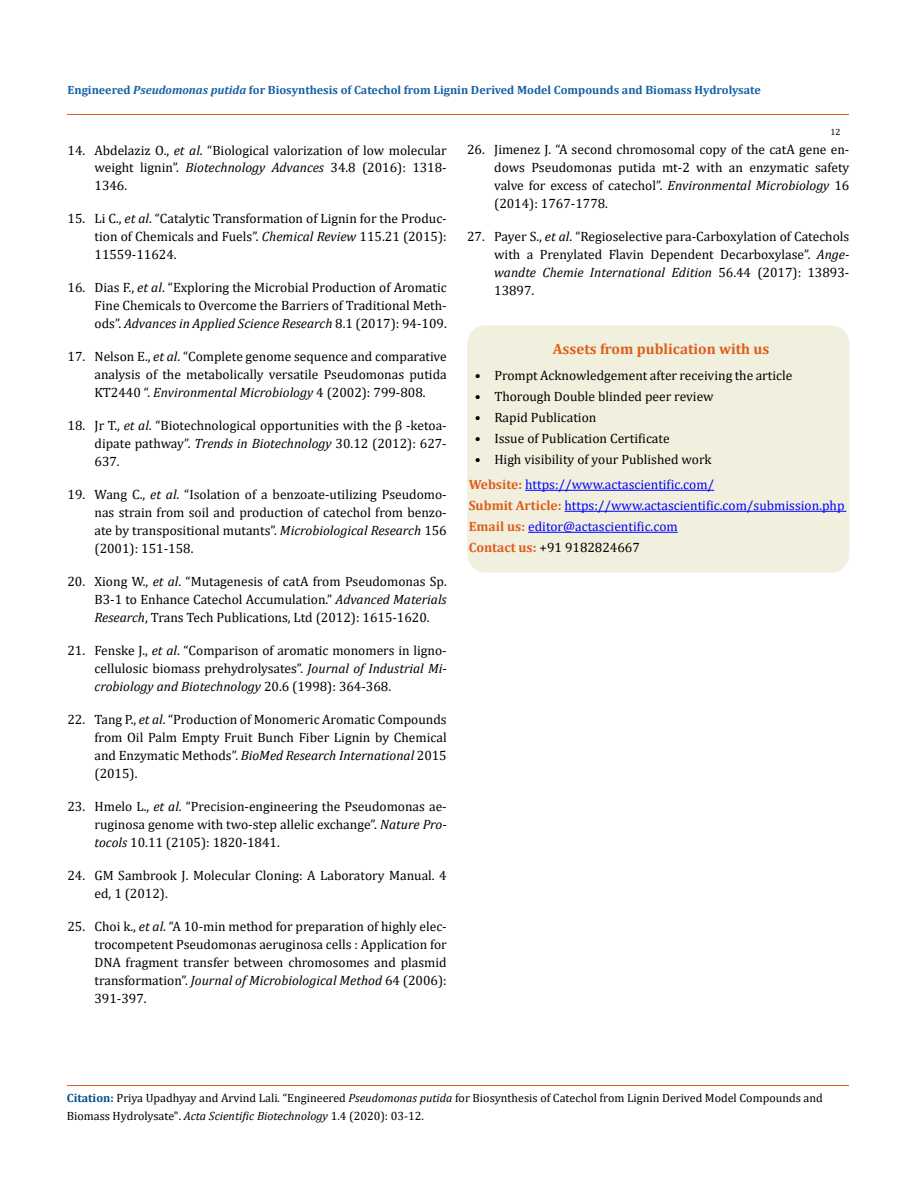
<style>
.page{position:relative;width:917px;height:1188px;background:#fff}
.page>*{position:absolute;margin:0;border:0;box-sizing:border-box;transform-origin:0 0}
.t1{font:700 15px "Cambria";color:#e05d1a}
.t2{font:13.5px/18px "Cambria";color:#000;text-align:justify}
.t3{font:13.5px/21px "Cambria";color:#00f}
.t4{font:12px/18px "Cambria";color:#000}
.t5{font:700 12px "Cambria";color:#1560a6}
.t6{font:9px "Cambria";color:#000}
.s1{font-style:italic}
.s2{font-weight:700;color:#e05d1a}
.s3{color:#000}
.s4{font-weight:700;color:#035089}
</style>
<div class="page">
<hr style="left:67px;top:114px;width:782px;height:1px;background:#e05d1a">
<div style="left:468px;top:326px;width:380px;height:246px;background:#f1f0de;border-radius:18px"></div>
<div style="left:467px;top:325px;width:382px;height:248px;border:2px solid #f1f0de;border-radius:18px"></div>
<hr style="left:525px;top:490px;width:189px;height:1px;background:#00f">
<hr style="left:564px;top:511px;width:282px;height:1px;background:#00f">
<hr style="left:528px;top:532px;width:149px;height:1px;background:#00f">
<hr style="left:67px;top:1086px;width:781px;height:1px;background:#e05d1a">
<p class="t5" style="left:67px;top:81px;width:694px">Engineered <span class="s1">Pseudomonas putida</span> for Biosynthesis of Catechol from Lignin Derived Model Compounds and Biomass Hydrolysate</p>
<p class="t6" style="left:830px;top:127px;width:11px">12</p>
<p class="t2" style="left:94px;top:141px;width:354px;text-indent:-27px">14. Abdelaziz O., <span class="s1">et al</span>. “Biological valorization of low molecular weight lignin”. <span class="s1">Biotechnology Advances</span> 34.8 (2016): 1318- 1346.</p>
<p class="t2" style="left:94px;top:210px;width:354px;text-indent:-27px">15. Li C., <span class="s1">et al</span>. “Catalytic Transformation of Lignin for the Produc&shy;tion of Chemicals and Fuels”. <span class="s1">Chemical Review</span> 115.21 (2015):<br>11559-11624.</p>
<p class="t2" style="left:94px;top:279px;width:354px;text-indent:-27px">16. Dias F., <span class="s1">et al</span>. “Exploring the Microbial Production of Aromatic Fine Chemicals to Overcome the Barriers of Traditional Meth&shy;ods”. <span class="s1">Advances in Applied Science Research</span> 8.1 (2017): 94-109.</p>
<p class="t2" style="left:94px;top:348px;width:354px;text-indent:-27px">17. Nelson E., <span class="s1">et al</span>. “Complete genome sequence and comparative analysis of the metabolically versatile Pseudomonas putida KT2440 “. <span class="s1">Environmental Microbiology</span> 4 (2002): 799-808.</p>
<p class="t2" style="left:94px;top:417px;width:354px;text-indent:-27px">18. Jr T., <span class="s1">et al</span>. “Biotechnological opportunities with the β -ketoa&shy;dipate pathway”. <span class="s1">Trends in Biotechnology</span> 30.12 (2012): 627- 637.</p>
<p class="t2" style="left:94px;top:486px;width:354px;text-indent:-27px">19. Wang C., <span class="s1">et al</span>. “Isolation of a benzoate-utilizing Pseudomo&shy;nas strain from soil and production of catechol from benzo&shy;ate by transpositional mutants”. <span class="s1">Microbiological Research</span> 156 (2001): 151-158.</p>
<p class="t2" style="left:94px;top:573px;width:354px;text-indent:-27px">20. Xiong W., <span class="s1">et al</span>. “Mutagenesis of catA from Pseudomonas Sp.<br>B3-1 to Enhance Catechol Accumulation.” <span class="s1">Advanced Materials Research</span>, Trans Tech Publications, Ltd (2012): 1615-1620.</p>
<p class="t2" style="left:94px;top:642px;width:354px;text-indent:-27px">21. Fenske J., <span class="s1">et al</span>. “Comparison of aromatic monomers in ligno&shy;cellulosic biomass prehydrolysates”. <span class="s1">Journal of Industrial Mi&shy;crobiology and Biotechnology</span> 20.6 (1998): 364-368.</p>
<p class="t2" style="left:94px;top:711px;width:354px;text-indent:-27px">22. Tang P., <span class="s1">et al</span>. “Production of Monomeric Aromatic Compounds from Oil Palm Empty Fruit Bunch Fiber Lignin by Chemical and Enzymatic Methods”. <span class="s1">BioMed Research International</span> 2015 (2015).</p>
<p class="t2" style="left:94px;top:798px;width:354px;text-indent:-27px">23. Hmelo L., <span class="s1">et al</span>. “Precision-engineering the Pseudomonas ae&shy;ruginosa genome with two-step allelic exchange”. <span class="s1">Nature Pro&shy;tocols</span> 10.11 (2105): 1820-1841.</p>
<p class="t2" style="left:94px;top:867px;width:354px;text-indent:-27px">24. GM Sambrook J. Molecular Cloning: A Laboratory Manual. 4 ed, 1 (2012).</p>
<p class="t2" style="left:94px;top:918px;width:354px;text-indent:-27px">25. Choi k., <span class="s1">et al</span>. “A 10-min method for preparation of highly elec&shy;trocompetent Pseudomonas aeruginosa cells : Application for DNA fragment transfer between chromosomes and plasmid transformation”. <span class="s1">Journal of Microbiological Method</span> 64 (2006):<br>391-397.</p>
<p class="t2" style="left:494px;top:141px;width:357px;text-indent:-27px">26. Jimenez J. “A second chromosomal copy of the catA gene en&shy;dows Pseudomonas putida mt-2 with an enzymatic safety valve for excess of catechol”. <span class="s1">Environmental Microbiology</span> 16 (2014): 1767-1778.</p>
<p class="t2" style="left:494px;top:228px;width:357px;text-indent:-27px">27. Payer S., <span class="s1">et al</span>. “Regioselective para-Carboxylation of Catechols with a Prenylated Flavin Dependent Decarboxylase”. <span class="s1">Ange&shy;wandte Chemie International Edition</span> 56.44 (2017): 13893- 13897.</p>
<p class="t1" style="left:553px;top:338px;width:218px">Assets from publication with us</p>
<p class="t2" style="left:475px;top:366px;width:319px">• Prompt Acknowledgement after receiving the article</p>
<p class="t2" style="left:475px;top:387px;width:240px">• Thorough Double blinded peer review</p>
<p class="t2" style="left:475px;top:408px;width:123px">• Rapid Publication</p>
<p class="t2" style="left:475px;top:429px;width:196px">• Issue of Publication Certificate</p>
<p class="t2" style="left:475px;top:450px;width:238px">• High visibility of your Published work</p>
<p class="t3" style="left:468px;top:474px;width:377px"><span class="s2">Website:</span> https://www.actascientific.com/<br><span class="s2">Submit Article:</span> https://www.actascientific.com/submission.php <span class="s2">Email us:</span> editor@actascientific.com<br><span class="s2">Contact us:</span> <span class="s3">+91 9182824667</span></p>
<p class="t4" style="left:67px;top:1089px;width:757px"><span class="s4">Citation:</span> Priya Upadhyay and Arvind Lali<span class="s1">.</span> “Engineered <span class="s1">Pseudomonas putida</span> for Biosynthesis of Catechol from Lignin Derived Model Compounds and<br>Biomass Hydrolysate". <span class="s1">Acta Scientific Biotechnology</span> 1.4 (2020): 03-12.</p>
</div>
